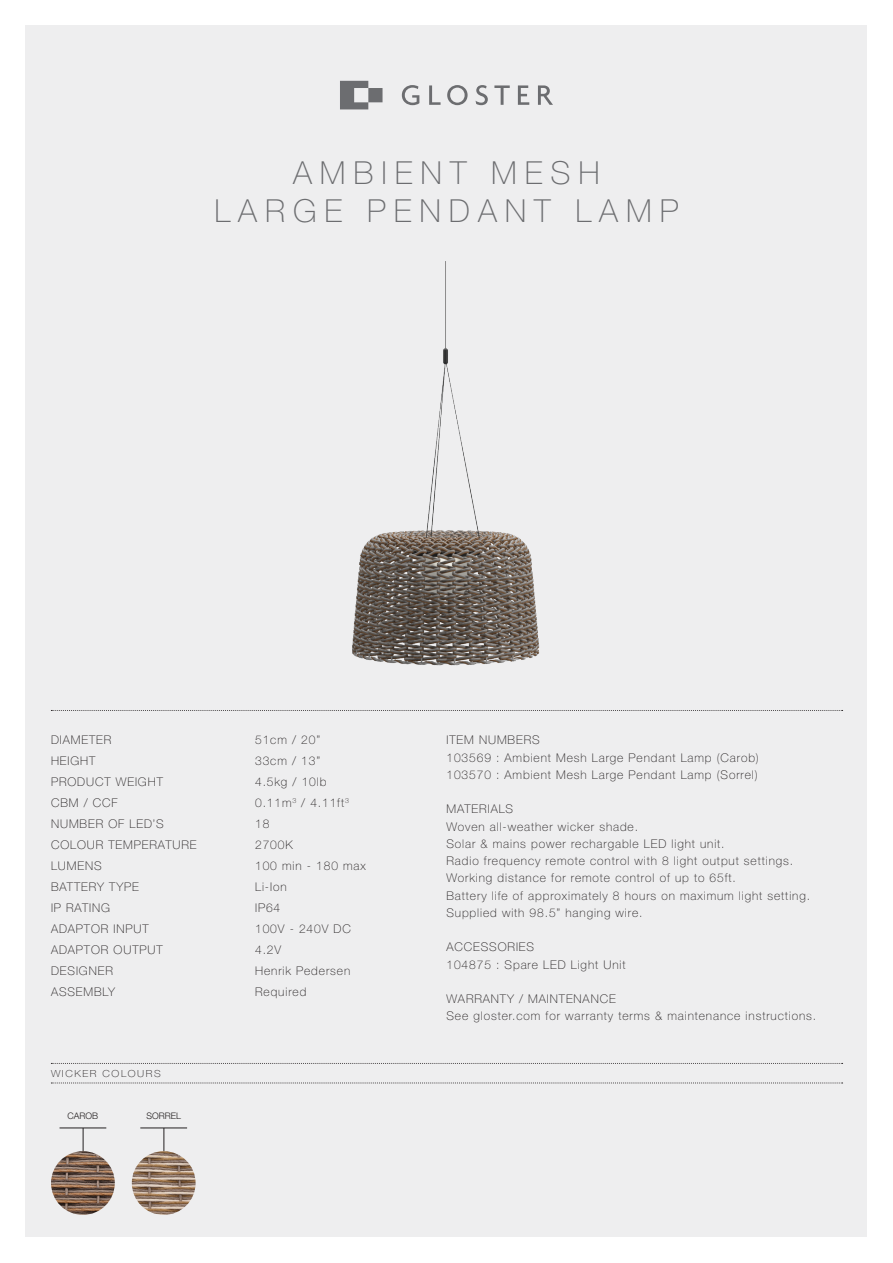
<style>
.page{position:relative;width:893px;height:1263px;background:#fff}
.page>*{position:absolute;margin:0;border:0;box-sizing:border-box;transform-origin:0 0}
.t1{font:100 31.8px "Helvetica Neue LT Pro";letter-spacing:.25em;color:#6c6d70}
.t2{font:100 12px/21px "Helvetica Neue LT Pro";letter-spacing:.075em;color:#231f20}
.t3{font:100 9.75px "Helvetica Neue LT Pro";letter-spacing:.15em;color:#231f20;scale:1.08 1}
.t4{font:300 9px "Helvetica Neue LT Pro";color:#231f20}
</style>
<div class="page">
<div style="left:26px;top:26px;width:841px;height:1211px;background:#eeeeef"></div>
<svg style="left:340px;top:81px;width:213px;height:28px"></svg>
<svg style="left:51px;top:1063px;width:792px;height:1px"></svg>
<svg style="left:51px;top:710px;width:792px;height:1px"></svg>
<svg style="left:51px;top:1083px;width:792px;height:1px"></svg>
<img style="left:352px;top:261px;width:188px;height:405px">
<hr style="left:60px;top:1128px;width:46px;height:1px;background:#231f20">
<svg style="left:83px;top:1128px;width:1px;height:23px"></svg>
<img style="left:51px;top:1151px;width:64px;height:64px;border-radius:32px">
<hr style="left:140px;top:1128px;width:47px;height:1px;background:#231f20">
<svg style="left:164px;top:1128px;width:1px;height:23px"></svg>
<img style="left:132px;top:1151px;width:64px;height:64px;border-radius:32px">
<p class="t1" style="left:293px;top:154px;width:308px">AMBIENT MESH</p>
<p class="t1" style="left:214px;top:192px;width:465px">LARGE PENDANT LAMP</p>
<p class="t2" style="left:51px;top:729px;width:62px">DIAMETER</p>
<p class="t2" style="left:51px;top:750px;width:46px">HEIGHT</p>
<p class="t2" style="left:51px;top:771px;width:113px">PRODUCT WEIGHT</p>
<p class="t2" style="left:51px;top:792px;width:68px">CBM / CCF</p>
<p class="t2" style="left:51px;top:813px;width:114px">NUMBER OF LED’S</p>
<p class="t2" style="left:51px;top:834px;width:147px">COLOUR TEMPERATURE</p>
<p class="t2" style="left:51px;top:855px;width:89px">LUMENS<br>BATTERY TYPE<br>IP RATING</p>
<p class="t2" style="left:51px;top:918px;width:99px">ADAPTOR INPUT</p>
<p class="t2" style="left:51px;top:939px;width:113px">ADAPTOR OUTPUT</p>
<p class="t2" style="left:51px;top:960px;width:63px">DESIGNER</p>
<p class="t2" style="left:51px;top:981px;width:66px">ASSEMBLY</p>
<p class="t3" style="left:51px;top:1067px;width:103px">WICKER COLOURS</p>
<p class="t4" style="left:68px;top:1111px;width:32px">CAROB</p>
<p class="t4" style="left:146px;top:1111px;width:36px">SORREL</p>
<p class="t2" style="left:255px;top:729px;width:67px">51cm / 20”</p>
<p class="t2" style="left:255px;top:750px;width:67px">33cm / 13”</p>
<p class="t2" style="left:255px;top:771px;width:73px">4.5kg / 10lb</p>
<p class="t2" style="left:255px;top:792px;width:95px">0.11m<sup>3</sup> / 4.11ft<sup>3</sup></p>
<p class="t2" style="left:255px;top:813px;width:16px">18</p>
<p class="t2" style="left:255px;top:834px;width:39px">2700K</p>
<p class="t2" style="left:255px;top:855px;width:112px">100 min - 180 max<br>Li-Ion<br>IP64</p>
<p class="t2" style="left:255px;top:918px;width:97px">100V - 240V DC</p>
<p class="t2" style="left:255px;top:939px;width:28px">4.2V</p>
<p class="t2" style="left:255px;top:960px;width:97px">Henrik Pedersen</p>
<p class="t2" style="left:255px;top:981px;width:53px">Required</p>
<p class="t2" style="left:446px;top:729px;width:95px">ITEM NUMBERS</p>
<p class="t2" style="left:446px;top:747px;width:314px">103569 : Ambient Mesh Large Pendant Lamp (Carob)</p>
<p class="t2" style="left:446px;top:764px;width:313px">103570 : Ambient Mesh Large Pendant Lamp (Sorrel)</p>
<p class="t2" style="left:446px;top:798px;width:68px">MATERIALS</p>
<p class="t2" style="left:446px;top:816px;width:193px">Woven all-weather wicker shade.</p>
<p class="t2" style="left:446px;top:833px;width:280px">Solar &amp; mains power rechargable LED light unit.</p>
<p class="t2" style="left:446px;top:850px;width:348px">Radio frequency remote control with 8 light output settings.</p>
<p class="t2" style="left:446px;top:867px;width:291px">Working distance for remote control of up to 65ft.</p>
<p class="t2" style="left:446px;top:885px;width:365px">Battery life of approximately 8 hours on maximum light setting.</p>
<p class="t2" style="left:446px;top:902px;width:198px">Supplied with 98.5” hanging wire.</p>
<p class="t2" style="left:446px;top:936px;width:89px">ACCESSORIES</p>
<p class="t2" style="left:446px;top:954px;width:180px">104875 : Spare LED Light Unit</p>
<p class="t2" style="left:446px;top:988px;width:171px">WARRANTY / MAINTENANCE</p>
<p class="t2" style="left:446px;top:1005px;width:371px">See gloster.com for warranty terms &amp; maintenance instructions.</p>
</div>
